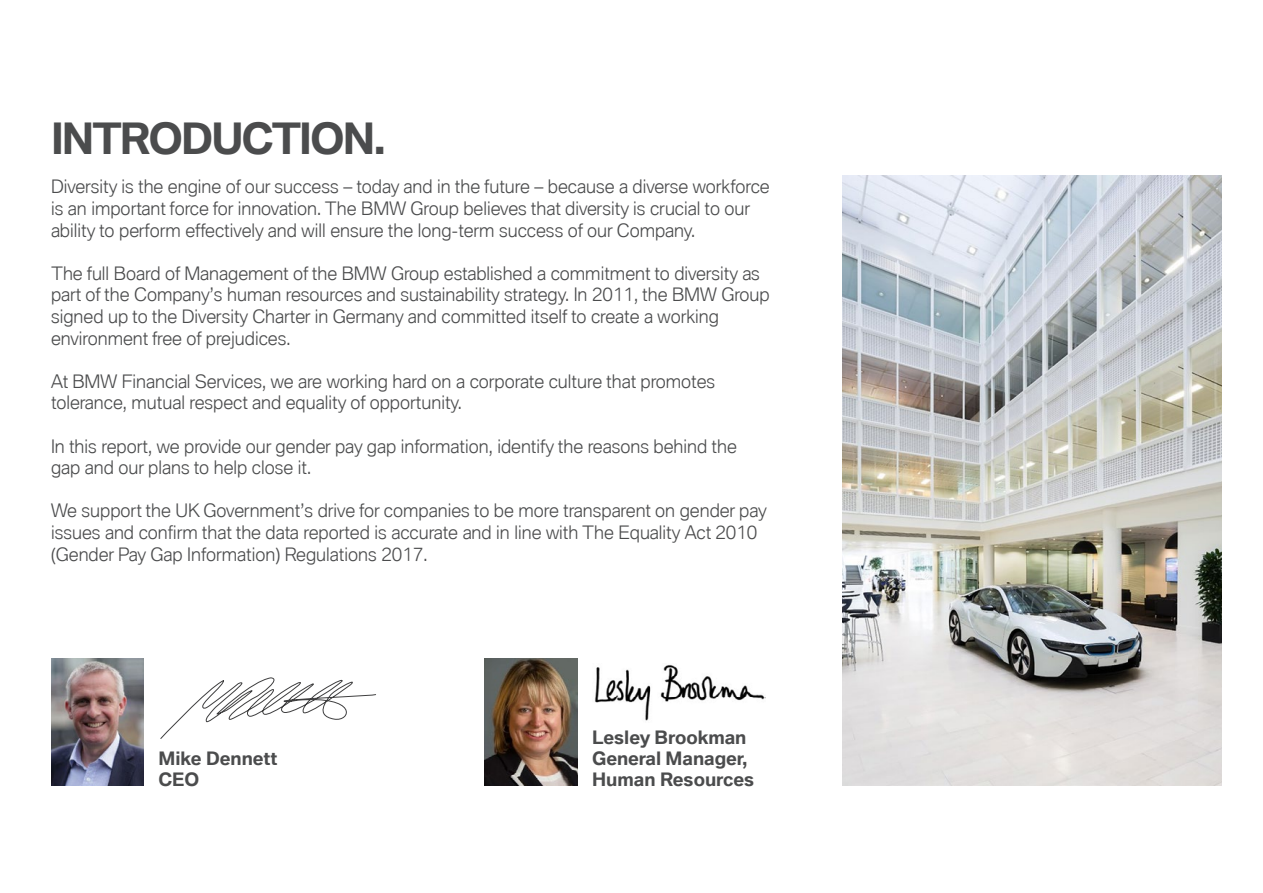
<style>
.page{position:relative;width:1263px;height:893px;background:#fff}
.page>*{position:absolute;margin:0;border:0;box-sizing:border-box;transform-origin:0 0}
.t1{font:700 42px "BMW Type Global Pro";letter-spacing:-.05em;color:#4b4c4d}
.t2{font:300 18px/21.6px "BMW Type Global Pro";color:#4b4c4d}
.t3{font:700 18px/21px "BMW Type Global Pro";color:#4b4c4d}
</style>
<div class="page">
<img style="left:485px;top:658px;width:92px;height:128px">
<img style="left:51px;top:658px;width:93px;height:128px">
<svg style="left:160px;top:677px;width:216px;height:62px"></svg>
<img style="left:594px;top:665px;width:171px;height:56px">
<img style="left:842px;top:176px;width:379px;height:610px">
<h1 class="t1" style="left:51px;top:115px;width:337px">INTRODUCTION.</h1>
<p class="t2" style="left:51px;top:177px;width:720px">Diversity is the engine of our success – today and in the future – because a diverse workforce is an important force for innovation. The BMW Group believes that diversity is crucial to our ability to perform effectively and will ensure the long-term success of our Company.</p>
<p class="t2" style="left:51px;top:264px;width:720px">The full Board of Management of the BMW Group established a commitment to diversity as part of the Company’s human resources and sustainability strategy. In 2011, the BMW Group signed up to the Diversity Charter in Germany and committed itself to create a working environment free of prejudices.</p>
<p class="t2" style="left:51px;top:372px;width:666px">At BMW Financial Services, we are working hard on a corporate culture that promotes tolerance, mutual respect and equality of opportunity.</p>
<p class="t2" style="left:51px;top:436px;width:687px">In this report, we provide our gender pay gap information, identify the reasons behind the gap and our plans to help close it.</p>
<p class="t2" style="left:51px;top:501px;width:717px">We support the UK Government’s drive for companies to be more transparent on gender pay issues and confirm that the data reported is accurate and in line with The Equality Act 2010 (Gender Pay Gap Information) Regulations 2017.</p>
<p class="t3" style="left:158px;top:748px;width:121px">Mike Dennett<br>CEO</p>
<p class="t3" style="left:592px;top:727px;width:164px">Lesley Brookman<br>General Manager,<br>Human Resources</p>
</div>
